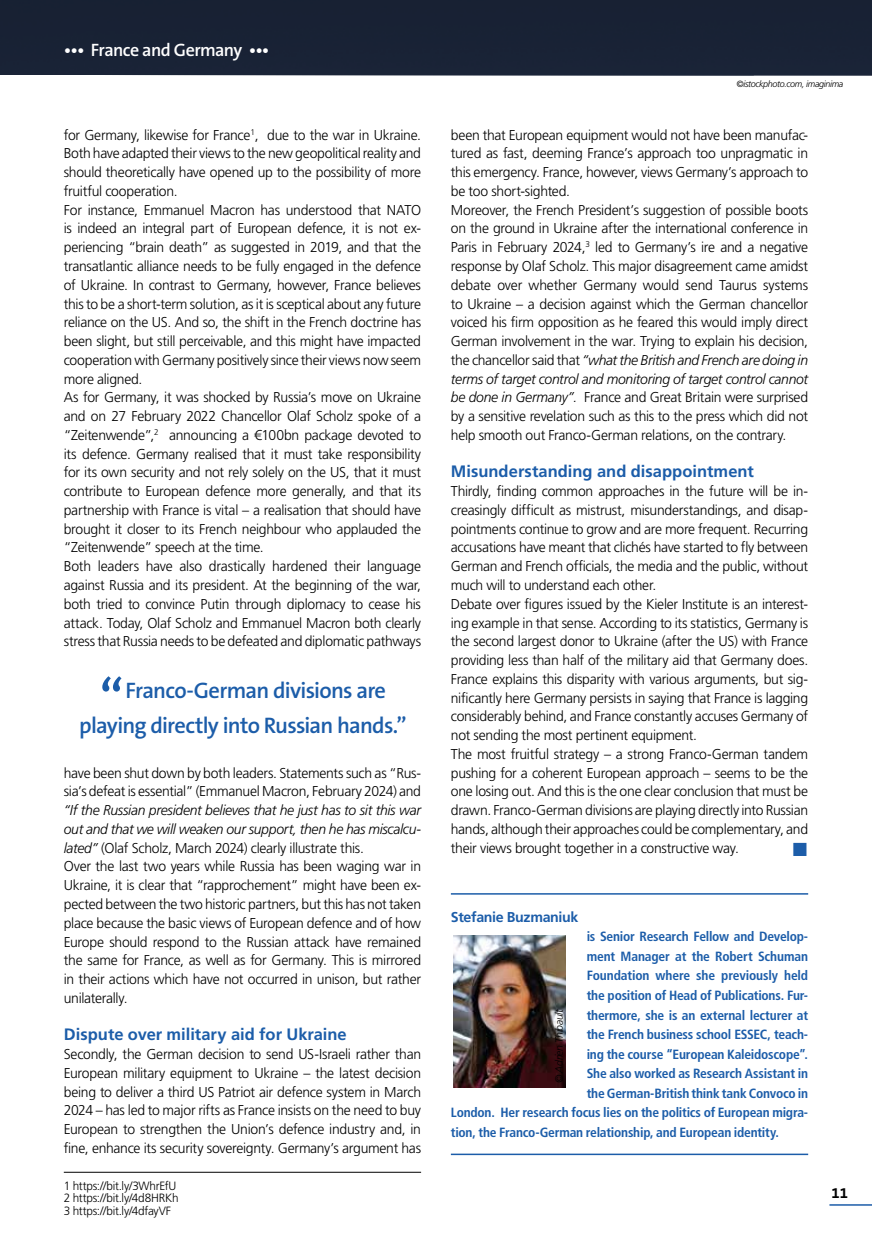
<style>
.page{position:relative;width:872px;height:1234px;background:#fff}
.page>*{position:absolute;margin:0;border:0;box-sizing:border-box;transform-origin:0 0}
.t1{font:600 52.5px "The Sans B6";color:#1c5da9}
.t2{font:600 22.5px/35px "The Sans B6";letter-spacing:-.035em;color:#1c5da9}
.t3{font:600 18px "The Sans B6";letter-spacing:-.035em;color:#fff}
.t4{font:500 18px "Inter";color:#1c5da9}
.t5{font:700 16.5px "Frutiger LT Pro";color:#1c5da9}
.t6{font:700 15px "The Sans B7";color:#000}
.t7{font:300 14.25px/18.8px "Frutiger LT Pro";letter-spacing:-.02em;color:#000}
.t8{font:700 14.25px "Frutiger LT Pro";letter-spacing:-.025em;color:#1c5da9}
.t9{font:700 condensed 13.35px "Frutiger";letter-spacing:-.015em;color:#1c5da9}
.t10{font:300 12px/12px "Frutiger LT Pro";letter-spacing:-.02em;color:#000}
.t11{font:italic 300 10.5px "Frutiger";letter-spacing:-.04em;color:#000}
.t12{font:italic 300 9px "Frutiger";letter-spacing:-.04em;color:#000}
.s1{font-style:italic}
</style>
<div class="page">
<hr style="left:829px;top:1203px;width:43px;height:2px;background:#1c5da9">
<div style="left:0;top:0;width:872px;height:75px;background:#182235"></div>
<hr style="left:451px;top:892px;width:357px;height:2px;background:#1c5da9">
<hr style="left:451px;top:1153px;width:357px;height:1px;background:#1c5da9">
<img style="left:453px;top:935px;width:112px;height:152px">
<hr style="left:64px;top:1171px;width:357px;height:1px;background:#000">
<p class="t3" style="left:64px;top:40px;width:207px">••• France and Germany •••</p>
<p class="t7" style="left:64px;top:125px;width:359px">for Germany, likewise for France<sup>1</sup>, due to the war in Ukraine.<br>Both have adapted their views to the new geopolitical reality and should theoretically have opened up to the possibility of more fruitful cooperation.<br>For instance, Emmanuel Macron has understood that NATO is indeed an integral part of European defence, it is not ex&shy;periencing “brain death” as suggested in 2019, and that the transatlantic alliance needs to be fully engaged in the defence of Ukraine. In contrast to Germany, however, France believes this to be a short-term solution, as it is sceptical about any future reliance on the US. And so, the shift in the French doctrine has been slight, but still perceivable, and this might have impacted cooperation with Germany positively since their views now seem more aligned.<br>As for Germany, it was shocked by Russia’s move on Ukraine and on 27 February 2022 Chancellor Olaf Scholz spoke of a “Zeitenwende”,<sup>2</sup> announcing a €100bn package devoted to its defence. Germany realised that it must take responsibility for its own security and not rely solely on the US, that it must contribute to European defence more generally, and that its partnership with France is vital – a realisation that should have brought it closer to its French neighbour who applauded the “Zeitenwende” speech at the time.<br>Both leaders have also drastically hardened their language against Russia and its president. At the beginning of the war, both tried to convince Putin through diplomacy to cease his attack. Today, Olaf Scholz and Emmanuel Macron both clearly stress that Russia needs to be defeated and diplomatic pathways</p>
<h1 class="t1" style="left:100px;top:670px;width:25px">“</h1>
<h2 class="t2" style="left:79px;top:673px;width:329px;text-indent:47px">Franco-German divisions are playing directly into Russian hands.”</h2>
<p class="t7" style="left:64px;top:763px;width:359px">have been shut down by both leaders. Statements such as “Rus&shy;sia’s defeat is essential” (Emmanuel Macron, February 2024) and</p>
<p class="t7" style="left:64px;top:800px;width:359px"><span class="s1">“If the Russian president believes that he just has to sit this war out and that we will weaken our support, then he has miscalcu&shy;lated”</span> (Olaf Scholz, March 2024) clearly illustrate this.<br>Over the last two years while Russia has been waging war in Ukraine, it is clear that “rapprochement” might have been ex&shy;pected between the two historic partners, but this has not taken place because the basic views of European defence and of how Europe should respond to the Russian attack have remained the same for France, as well as for Germany. This is mirrored in their actions which have not occurred in unison, but rather unilaterally.</p>
<p class="t5" style="left:64px;top:1023px;width:284px">Dispute over military aid for Ukraine</p>
<p class="t7" style="left:64px;top:1044px;width:359px;text-align:justify">Secondly, the German decision to send US-Israeli rather than European military equipment to Ukraine – the latest decision being to deliver a third US Patriot air defence system in March 2024 – has led to major rifts as France insists on the need to buy European to strengthen the Union’s defence industry and, in fine, enhance its security sovereignty. Germany’s argument has</p>
<p class="t10" style="left:64px;top:1179px;width:116px">1 https://bit.ly/3WhrEfU<br>2 https://bit.ly/4d8HRKh</p>
<p class="t10" style="left:64px;top:1204px;width:109px">3 https://bit.ly/4dfayVF</p>
<p class="t12" style="left:736px;top:78px;width:108px">©istockphoto.com, imaginima</p>
<p class="t7" style="left:451px;top:125px;width:359px">been that European equipment would not have been manufac&shy;tured as fast, deeming France’s approach too unpragmatic in this emergency. France, however, views Germany’s approach to be too short-sighted.<br>Moreover, the French President’s suggestion of possible boots on the ground in Ukraine after the international conference in Paris in February 2024,<sup>3</sup> led to Germany’s ire and a negative response by Olaf Scholz. This major disagreement came amidst debate over whether Germany would send Taurus systems to Ukraine – a decision against which the German chancellor voiced his firm opposition as he feared this would imply direct German involvement in the war. Trying to explain his decision, the chancellor said that <span class="s1">“what the British and French are doing in terms of target control and monitoring of target control cannot be done in Germany”.</span> France and Great Britain were surprised by a sensitive revelation such as this to the press which did not help smooth out Franco-German relations, on the contrary.</p>
<p class="t5" style="left:451px;top:461px;width:305px">Misunderstanding and disappointment</p>
<p class="t7" style="left:451px;top:482px;width:359px">Thirdly, finding common approaches in the future will be in&shy;creasingly difficult as mistrust, misunderstandings, and disap&shy;pointments continue to grow and are more frequent. Recurring accusations have meant that clichés have started to fly between German and French officials, the media and the public, without much will to understand each other.<br>Debate over figures issued by the Kieler Institute is an interest&shy;ing example in that sense. According to its statistics, Germany is the second largest donor to Ukraine (after the US) with France providing less than half of the military aid that Germany does.<br>France explains this disparity with various arguments, but sig&shy;nificantly here Germany persists in saying that France is lagging considerably behind, and France constantly accuses Germany of not sending the most pertinent equipment.<br>The most fruitful strategy – a strong Franco-German tandem pushing for a coherent European approach – seems to be the one losing out. And this is the one clear conclusion that must be drawn. Franco-German divisions are playing directly into Russian hands, although their approaches could be complementary, and their views brought together in a constructive way.</p>
<p class="t4" style="left:791px;top:835px;width:18px">■</p>
<p class="t8" style="left:451px;top:908px;width:129px">Stefanie Buzmaniuk</p>
<p class="t9" style="left:586px;top:928px;width:223px">is Senior Research Fellow and Develop-</p>
<p class="t9" style="left:586px;top:948px;width:223px">ment Manager at the Robert Schuman</p>
<p class="t9" style="left:586px;top:967px;width:223px">Foundation where she previously held</p>
<p class="t9" style="left:586px;top:987px;width:223px">the position of Head of Publications. Fur-</p>
<p class="t9" style="left:586px;top:1006px;width:223px">thermore, she is an external lecturer at</p>
<p class="t9" style="left:586px;top:1026px;width:223px">the French business school ESSEC, teach-</p>
<p class="t9" style="left:586px;top:1045px;width:223px">ing the course “European Kaleidoscope”.</p>
<p class="t9" style="left:586px;top:1065px;width:223px">She also worked as Research Assistant in</p>
<p class="t9" style="left:586px;top:1084px;width:223px">the German-British think tank Convoco in</p>
<p class="t9" style="left:451px;top:1104px;width:359px">London. Her research focus lies on the politics of European migra-</p>
<p class="t9" style="left:451px;top:1123px;width:330px">tion, the Franco-German relationship, and European identity.</p>
<p class="t11" style="left:553px;top:1082px;width:75px;rotate:-90deg">© Adrien Thibault</p>
<p class="t6" style="left:831px;top:1185px;width:18px">11</p>
</div>
